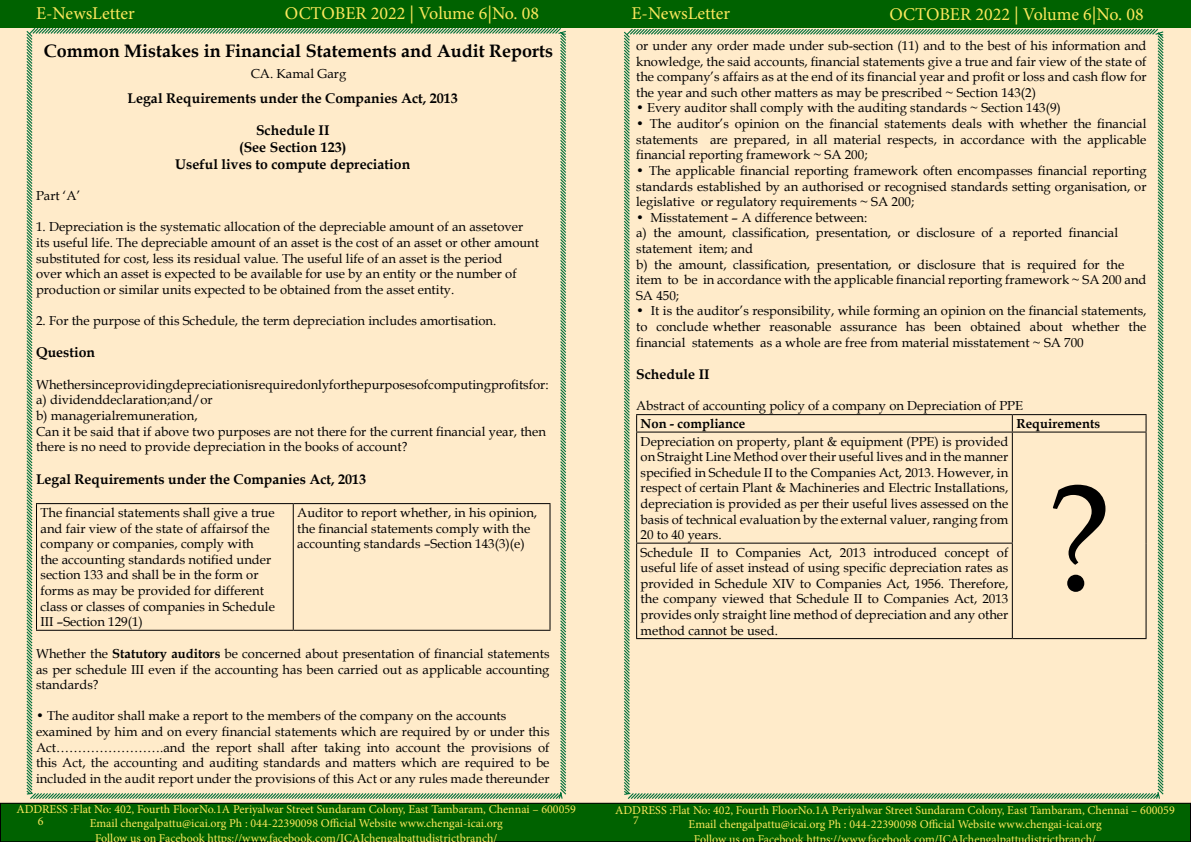
<style>
.page{position:relative;width:1191px;height:842px;background:#fff}
.page>*{position:absolute;margin:0;border:0;box-sizing:border-box;transform-origin:0 0}
.t1{font:150px "Book Antiqua";color:#000}
.t2{font:18px "Minion Pro";color:#fce85d}
.t3{font:700 18px "Book Antiqua";color:#000}
.t4{font:700 14px/16.8px "Book Antiqua";color:#000;text-align:center}
.t5{font:13px/15.6px "Book Antiqua";color:#000;text-align:justify}
.t6{font:700 13px "Book Antiqua";color:#000}
.t7{font:12px/14.4px "Minion Pro";color:#fce85d;text-align:center}
.s1{font-weight:700}
</style>
<div class="page">
<div style="left:0;top:2px;width:1191px;height:801px;background:#ffebca"></div>
<div style="left:0;top:1px;width:1190px;height:27px;background:#006200"></div>
<div style="left:0;top:803px;width:1190px;height:39px;background:#006200"></div>
<div style="left:0;top:803px;width:1191px;height:39px;border:1px solid #000"></div>
<div style="left:25px;top:28px;width:542px;height:772px;background:#ffebca"></div>
<div style="left:622px;top:28px;width:542px;height:772px;background:#ffebca"></div>
<hr style="left:36px;top:503px;width:257px;height:1px;background:#000">
<hr style="left:36px;top:504px;width:1px;height:126px;background:#000">
<hr style="left:293px;top:503px;width:257px;height:1px;background:#000">
<hr style="left:293px;top:504px;width:1px;height:126px;background:#000">
<hr style="left:549px;top:504px;width:1px;height:126px;background:#000">
<hr style="left:36px;top:630px;width:257px;height:1px;background:#000">
<hr style="left:293px;top:630px;width:257px;height:1px;background:#000">
<hr style="left:636px;top:414px;width:376px;height:1px;background:#000">
<svg style="left:636px;top:415px;width:1px;height:17px"></svg>
<hr style="left:1012px;top:414px;width:134px;height:1px;background:#000">
<svg style="left:1011px;top:415px;width:1px;height:17px"></svg>
<svg style="left:1145px;top:415px;width:1px;height:17px"></svg>
<hr style="left:636px;top:432px;width:376px;height:1px;background:#000">
<hr style="left:636px;top:433px;width:1px;height:110px;background:#000">
<hr style="left:1012px;top:432px;width:134px;height:1px;background:#000">
<hr style="left:1011px;top:433px;width:1px;height:110px;background:#000">
<hr style="left:1145px;top:433px;width:1px;height:110px;background:#000">
<hr style="left:636px;top:543px;width:376px;height:1px;background:#000">
<hr style="left:636px;top:544px;width:1px;height:94px;background:#000">
<hr style="left:1011px;top:544px;width:1px;height:94px;background:#000">
<hr style="left:1145px;top:543px;width:1px;height:95px;background:#000">
<hr style="left:636px;top:638px;width:376px;height:1px;background:#000">
<hr style="left:1012px;top:638px;width:134px;height:1px;background:#000">
<h2 class="t2" style="left:36px;top:1px;width:100px">E-NewsLetter</h2>
<h2 class="t2" style="left:285px;top:1px;width:256px">OCTOBER 2022 | Volume 6|No. 08</h2>
<h2 class="t2" style="left:631px;top:1px;width:100px">E-NewsLetter</h2>
<h2 class="t2" style="left:889px;top:2px;width:256px">OCTOBER 2022 | Volume 6|No. 08</h2>
<h2 class="t3" style="left:44px;top:39px;width:511px">Common Mistakes in Financial Statements and Audit Reports</h2>
<p class="t5" style="left:251px;top:65px;width:97px">CA. Kamal Garg</p>
<p class="t4" style="left:128px;top:90px;width:332px">Legal Requirements under the Companies Act, 2013</p>
<p class="t4" style="left:175px;top:122px;width:236px">Schedule II<br>(See Section 123)<br>Useful lives to compute depreciation</p>
<p class="t5" style="left:36px;top:188px;width:46px">Part ‘A’</p>
<p class="t5" style="left:36px;top:219px;width:504px;text-align:left">1. Depreciation is the systematic allocation of the depreciable amount of an assetover its useful life. The depreciable amount of an asset is the cost of an asset or other amount substituted for cost, less its residual value. The useful life of an asset is the period<br>over which an asset is expected to be available for use by an entity or the number of production or similar units expected to be obtained from the asset entity.</p>
<p class="t5" style="left:36px;top:313px;width:462px">2. For the purpose of this Schedule, the term depreciation includes amortisation.</p>
<p class="t4" style="left:36px;top:344px;width:61px">Question</p>
<p class="t5" style="left:36px;top:376px;width:514px;text-align:left">Whethersinceprovidingdepreciationisrequiredonlyforthepurposesofcomputingprofitsfor: a) dividenddeclaration;and/or<br>b) managerialremuneration,<br>Can it be said that if above two purposes are not there for the current financial year, then there is no need to provide depreciation in the books of account?</p>
<p class="t4" style="left:36px;top:470px;width:332px">Legal Requirements under the Companies Act, 2013</p>
<p class="t5" style="left:40px;top:504px;width:236px;text-align:left">The financial statements shall give a true and fair view of the state of affairsof the company or companies, comply with the accounting standards notified under section 133 and shall be in the form or forms as may be provided for different class or classes of companies in Schedule III –Section 129(1)</p>
<p class="t5" style="left:297px;top:504px;width:241px;text-align:left">Auditor to report whether, in his opinion, the financial statements comply with the accounting standards –Section 143(3)(e)</p>
<p class="t5" style="left:36px;top:645px;width:515px">Whether the <span class="s1">Statutory auditors</span> be concerned about presentation of financial statements as per schedule III even if the accounting has been carried out as applicable accounting standards?</p>
<p class="t5" style="left:36px;top:708px;width:515px;text-align:left">• The auditor shall make a report to the members of the company on the accounts examined by him and on every financial statements which are required by or under this Act…………………….and the report shall after taking into account the provisions of this Act, the accounting and auditing standards and matters which are required to be included in the audit report under the provisions of this Act or any rules made thereunder</p>
<p class="t5" style="left:636px;top:38px;width:512px">or under any order made under sub-section (11) and to the best of his information and knowledge, the said accounts, financial statements give a true and fair view of the state of the company’s affairs as at the end of its financial year and profit or loss and cash flow for the year and such other matters as may be prescribed ~ Section 143(2)</p>
<p class="t5" style="left:636px;top:100px;width:426px">• Every auditor shall comply with the auditing standards ~ Section 143(9)</p>
<p class="t5" style="left:636px;top:116px;width:512px">• The auditor’s opinion on the financial statements deals with whether the financial statements are prepared, in all material respects, in accordance with the applicable financial reporting framework ~ SA 200;</p>
<p class="t5" style="left:636px;top:162px;width:512px">• The applicable financial reporting framework often encompasses financial reporting standards established by an authorised or recognised standards setting organisation, or legislative or regulatory requirements ~ SA 200;</p>
<p class="t5" style="left:636px;top:209px;width:512px;text-align:left">• Misstatement – A difference between:<br>a) the amount, classification, presentation, or disclosure of a reported financial statement item; and<br>b) the amount, classification, presentation, or disclosure that is required for the item to be in accordance with the applicable financial reporting framework ~ SA 200 and SA 450;</p>
<p class="t5" style="left:636px;top:303px;width:512px">• It is the auditor’s responsibility, while forming an opinion on the financial statements, to conclude whether reasonable assurance has been obtained about whether the financial statements as a whole are free from material misstatement ~ SA 700</p>
<p class="t4" style="left:636px;top:366px;width:75px">Schedule II</p>
<p class="t5" style="left:636px;top:398px;width:388px">Abstract of accounting policy of a company on Depreciation of PPE</p>
<p class="t6" style="left:640px;top:415px;width:106px">Non - compliance</p>
<p class="t6" style="left:1016px;top:415px;width:85px">Requirements</p>
<p class="t5" style="left:640px;top:433px;width:369px">Depreciation on property, plant &amp; equipment (PPE) is provided on Straight Line Method over their useful lives and in the manner specified in Schedule II to the Companies Act, 2013. However, in respect of certain Plant &amp; Machineries and Electric Installations, depreciation is provided as per their useful lives assessed on the basis of technical evaluation by the external valuer, ranging from 20 to 40 years.</p>
<p class="t5" style="left:640px;top:544px;width:369px">Schedule II to Companies Act, 2013 introduced concept of useful life of asset instead of using specific depreciation rates as provided in Schedule XIV to Companies Act, 1956. Therefore, the company viewed that Schedule II to Companies Act, 2013 provides only straight line method of depreciation and any other</p>
<h1 class="t1" style="left:1046px;top:434px;width:68px">?</h1>
<p class="t5" style="left:640px;top:622px;width:139px">method cannot be used.</p>
<p class="t7" style="left:16px;top:802px;width:561px">ADDRESS :Flat No: 402, Fourth FloorNo.1A Periyalwar Street Sundaram Colony, East Tambaram, Chennai – 600059<br>Email chengalpattu@icai.org Ph : 044-22390098 Official Website www.chengai-icai.org<br>Follow us on Facebook https://www.facebook.com/ICAIchengalpattudistrictbranch/</p>
<p class="t7" style="left:38px;top:814px;width:7px">6</p>
<p class="t7" style="left:615px;top:803px;width:561px">ADDRESS :Flat No: 402, Fourth FloorNo.1A Periyalwar Street Sundaram Colony, East Tambaram, Chennai – 600059<br>Email chengalpattu@icai.org Ph : 044-22390098 Official Website www.chengai-icai.org<br>Follow us on Facebook https://wwwfacebook com/ICAIchengalpattudistrictbranch/</p>
<p class="t7" style="left:633px;top:813px;width:7px">7</p>
</div>
